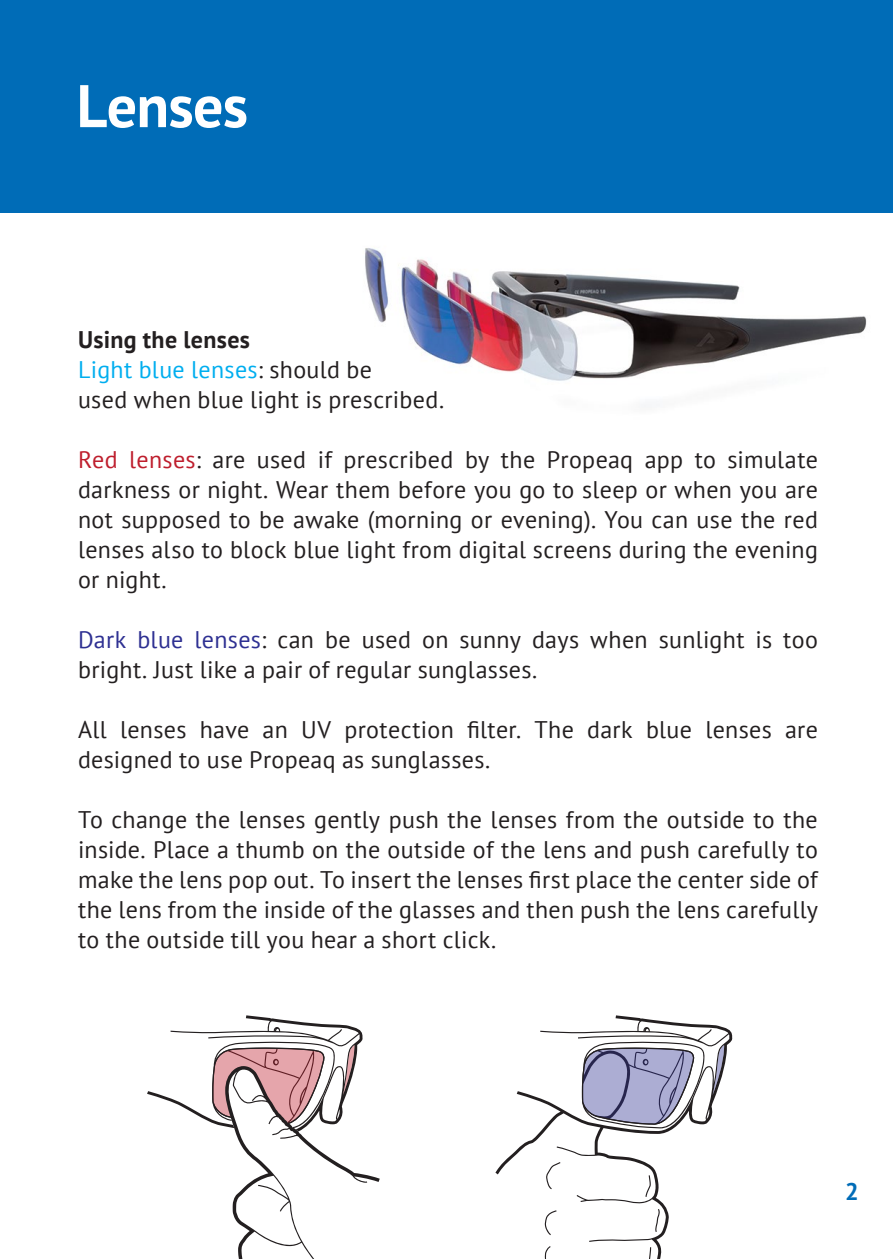
<style>
.page{position:relative;width:893px;height:1259px;background:#fff}
.page>*{position:absolute;margin:0;border:0;box-sizing:border-box;transform-origin:0 0}
.t1{font:700 60px "PT Sans";letter-spacing:-.01em;color:#fff}
.t2{font:24px/30px "PT Sans";letter-spacing:.015em;color:#231f20}
.t3{font:700 24px "PT Sans";color:#006cb7}
.s1{font-weight:700}
.s2{color:#00aeef}
.s3{color:#be1e2d}
.s4{color:#2e3092}
</style>
<div class="page">
<img style="left:365px;top:248px;width:502px;height:159px">
<div style="left:0;top:0;width:893px;height:213px;background:#006cb7"></div>
<svg style="left:495px;top:1015px;width:237px;height:244px"></svg>
<svg style="left:645px;top:1175px;width:6px;height:21px"></svg>
<svg style="left:655px;top:1209px;width:5px;height:23px"></svg>
<svg style="left:648px;top:1247px;width:3px;height:12px"></svg>
<svg style="left:545px;top:1246px;width:8px;height:13px"></svg>
<svg style="left:545px;top:1210px;width:11px;height:25px"></svg>
<svg style="left:546px;top:1162px;width:14px;height:27px"></svg>
<svg style="left:713px;top:1045px;width:11px;height:50px"></svg>
<svg style="left:581px;top:1040px;width:125px;height:88px"></svg>
<svg style="left:147px;top:1015px;width:233px;height:244px"></svg>
<h1 class="t1" style="left:77px;top:66px;width:173px">Lenses</h1>
<p class="t2" style="left:78px;top:324px;width:368px"><span class="s1">Using the lenses<br></span><span class="s2">Light blue lenses</span>: should be<br>used when blue light is prescribed.</p>
<p class="t2" style="left:78px;top:444px;width:741px;text-align:justify"><span class="s3">Red lenses</span>: are used if prescribed by the Propeaq app to simulate darkness or night. Wear them before you go to sleep or when you are not supposed to be awake (morning or evening). You can use the red lenses also to block blue light from digital screens during the evening or night.</p>
<p class="t2" style="left:78px;top:624px;width:741px"><span class="s4">Dark blue lenses</span>: can be used on sunny days when sunlight is too bright. Just like a pair of regular sunglasses.</p>
<p class="t2" style="left:78px;top:714px;width:741px">All lenses have an UV protection filter. The dark blue lenses are designed to use Propeaq as sunglasses.</p>
<p class="t2" style="left:78px;top:804px;width:741px;text-align:justify">To change the lenses gently push the lenses from the outside to the inside. Place a thumb on the outside of the lens and push carefully to make the lens pop out. To insert the lenses first place the center side of the lens from the inside of the glasses and then push the lens carefully to the outside till you hear a short click.</p>
<p class="t3" style="left:845px;top:1175px;width:15px">2</p>
</div>
